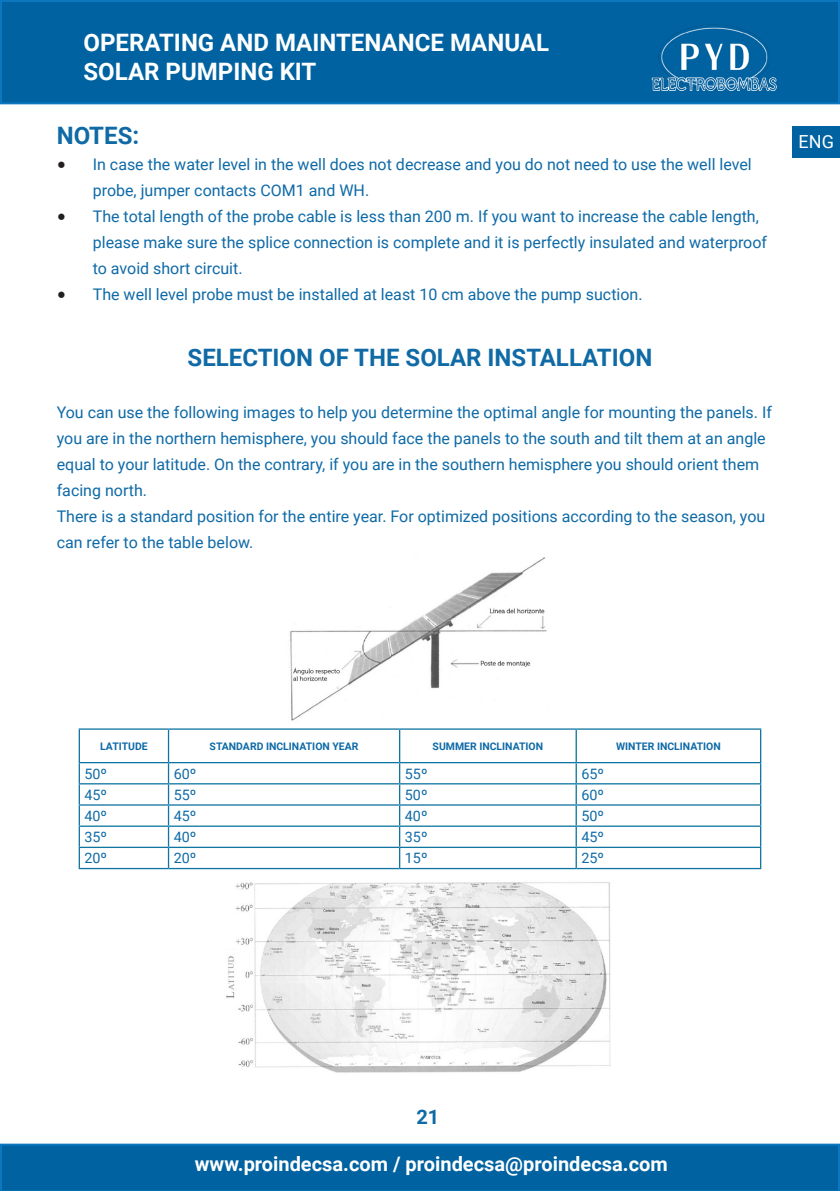
<style>
.page{position:relative;width:840px;height:1191px;background:#fff}
.page>*{position:absolute;margin:0;border:0;box-sizing:border-box;transform-origin:0 0}
.t1{font:700 24px/28.8px "Roboto";color:#fff}
.t2{font:700 24px "Roboto";color:#0f6aa5}
.t3{font:700 20px "Roboto";color:#fff}
.t4{font:700 20px "Roboto";color:#0f6aa5}
.t5{font:18px "Roboto";color:#fff}
.t6{font:16px/26px "Roboto";color:#0e6aa7}
.t7{font:14.4px "Roboto";color:#0e6aa7}
.t8{font:700 10.4px "Roboto";color:#0e6aa7}
.s1{font-family:"Minion Pro";font-size:24px;color:#231f20}
</style>
<div class="page">
<div style="left:0;top:0;width:839px;height:104px;background:#0062a0;border:2px solid #0c77be"></div>
<svg style="left:0;top:1143px;width:839px;height:48px;fill:#0062a0"></svg>
<img style="left:651px;top:24px;width:126px;height:67px">
<div style="left:792px;top:126px;width:47px;height:31px;background:#0062a0"></div>
<img style="left:290px;top:557px;width:257px;height:164px">
<hr style="left:79px;top:728px;width:89px;height:1px;background:#0f75a1">
<hr style="left:79px;top:729px;width:1px;height:33px;background:#0f75a1">
<hr style="left:168px;top:728px;width:231px;height:1px;background:#0f75a1">
<hr style="left:168px;top:729px;width:1px;height:33px;background:#0f75a1">
<hr style="left:399px;top:728px;width:177px;height:1px;background:#0f75a1">
<hr style="left:399px;top:729px;width:1px;height:33px;background:#0f75a1">
<hr style="left:576px;top:728px;width:184px;height:1px;background:#0f75a1">
<hr style="left:575px;top:729px;width:1px;height:33px;background:#0f75a1">
<hr style="left:759px;top:729px;width:1px;height:33px;background:#0f75a1">
<hr style="left:79px;top:762px;width:89px;height:1px;background:#0f75a1">
<hr style="left:168px;top:762px;width:231px;height:1px;background:#0f75a1">
<hr style="left:399px;top:762px;width:177px;height:1px;background:#0f75a1">
<hr style="left:576px;top:762px;width:184px;height:1px;background:#0f75a1">
<hr style="left:79px;top:783px;width:89px;height:1px;background:#0f75a1">
<hr style="left:168px;top:783px;width:231px;height:1px;background:#0f75a1">
<hr style="left:399px;top:783px;width:177px;height:1px;background:#0f75a1">
<hr style="left:576px;top:783px;width:184px;height:1px;background:#0f75a1">
<hr style="left:79px;top:804px;width:89px;height:1px;background:#0f75a1">
<hr style="left:168px;top:804px;width:231px;height:1px;background:#0f75a1">
<hr style="left:399px;top:804px;width:177px;height:1px;background:#0f75a1">
<hr style="left:576px;top:804px;width:184px;height:1px;background:#0f75a1">
<hr style="left:79px;top:825px;width:89px;height:2px;background:#0f75a1">
<hr style="left:168px;top:825px;width:231px;height:2px;background:#0f75a1">
<hr style="left:399px;top:825px;width:177px;height:2px;background:#0f75a1">
<hr style="left:576px;top:825px;width:184px;height:2px;background:#0f75a1">
<hr style="left:79px;top:846px;width:89px;height:2px;background:#0f75a1">
<svg style="left:79px;top:763px;width:1px;height:105px"></svg>
<hr style="left:168px;top:846px;width:231px;height:2px;background:#0f75a1">
<svg style="left:168px;top:763px;width:1px;height:105px"></svg>
<hr style="left:399px;top:846px;width:177px;height:2px;background:#0f75a1">
<svg style="left:399px;top:763px;width:1px;height:105px"></svg>
<hr style="left:576px;top:846px;width:184px;height:2px;background:#0f75a1">
<svg style="left:575px;top:763px;width:1px;height:105px"></svg>
<hr style="left:79px;top:868px;width:89px;height:1px;background:#0f75a1">
<hr style="left:168px;top:868px;width:231px;height:1px;background:#0f75a1">
<hr style="left:399px;top:868px;width:177px;height:1px;background:#0f75a1">
<hr style="left:576px;top:868px;width:184px;height:1px;background:#0f75a1">
<img style="left:226px;top:882px;width:385px;height:191px">
<h1 class="t1" style="left:83px;top:27px;width:467px">OPERATING AND MAINTENANCE MANUAL<br>SOLAR PUMPING KIT</h1>
<p class="t2" style="left:57px;top:119px;width:84px">NOTES:</p>
<p class="t5" style="left:798px;top:129px;width:37px">ENG</p>
<p class="t6" style="left:93px;top:151px;width:660px;text-indent:-36px"><span class="s1">•</span> In case the water level in the well does not decrease and you do not need to use the well level probe, jumper contacts COM1 and WH.</p>
<p class="t6" style="left:93px;top:203px;width:675px;text-indent:-36px"><span class="s1">•</span> The total length of the probe cable is less than 200 m. If you want to increase the cable length, please make sure the splice connection is complete and it is perfectly insulated and waterproof to avoid short circuit.</p>
<p class="t6" style="left:57px;top:281px;width:587px"><span class="s1">•</span> The well level probe must be installed at least 10 cm above the pump suction.</p>
<p class="t2" style="left:187px;top:341px;width:466px">SELECTION OF THE SOLAR INSTALLATION</p>
<p class="t6" style="left:57px;top:399px;width:716px">You can use the following images to help you determine the optimal angle for mounting the panels. If you are in the northern hemisphere, you should face the panels to the south and tilt them at an angle equal to your latitude. On the contrary, if you are in the southern hemisphere you should orient them facing north.</p>
<p class="t6" style="left:57px;top:503px;width:709px">There is a standard position for the entire year. For optimized positions according to the season, you can refer to the table below.</p>
<p class="t8" style="left:100px;top:739px;width:49px">LATITUDE</p>
<p class="t8" style="left:209px;top:739px;width:150px">STANDARD INCLINATION YEAR</p>
<p class="t8" style="left:432px;top:739px;width:112px">SUMMER INCLINATION</p>
<p class="t8" style="left:615px;top:739px;width:106px">WINTER INCLINATION</p>
<p class="t7" style="left:84px;top:763px;width:24px">50º</p>
<p class="t7" style="left:174px;top:763px;width:24px">60º</p>
<p class="t7" style="left:404px;top:763px;width:24px">55º</p>
<p class="t7" style="left:581px;top:763px;width:24px">65º</p>
<p class="t7" style="left:84px;top:784px;width:24px">45º</p>
<p class="t7" style="left:174px;top:784px;width:24px">55º</p>
<p class="t7" style="left:404px;top:784px;width:24px">50º</p>
<p class="t7" style="left:581px;top:784px;width:24px">60º</p>
<p class="t7" style="left:84px;top:805px;width:24px">40º</p>
<p class="t7" style="left:174px;top:805px;width:24px">45º</p>
<p class="t7" style="left:404px;top:805px;width:24px">40º</p>
<p class="t7" style="left:581px;top:805px;width:24px">50º</p>
<p class="t7" style="left:84px;top:827px;width:24px">35º</p>
<p class="t7" style="left:174px;top:827px;width:24px">40º</p>
<p class="t7" style="left:404px;top:827px;width:24px">35º</p>
<p class="t7" style="left:581px;top:827px;width:24px">45º</p>
<p class="t7" style="left:84px;top:848px;width:24px">20º</p>
<p class="t7" style="left:174px;top:848px;width:24px">20º</p>
<p class="t7" style="left:404px;top:848px;width:24px">15º</p>
<p class="t7" style="left:581px;top:848px;width:24px">25º</p>
<p class="t4" style="left:416px;top:1103px;width:24px">21</p>
<p class="t3" style="left:195px;top:1150px;width:474px">www.proindecsa.com / proindecsa@proindecsa.com</p>
</div>
